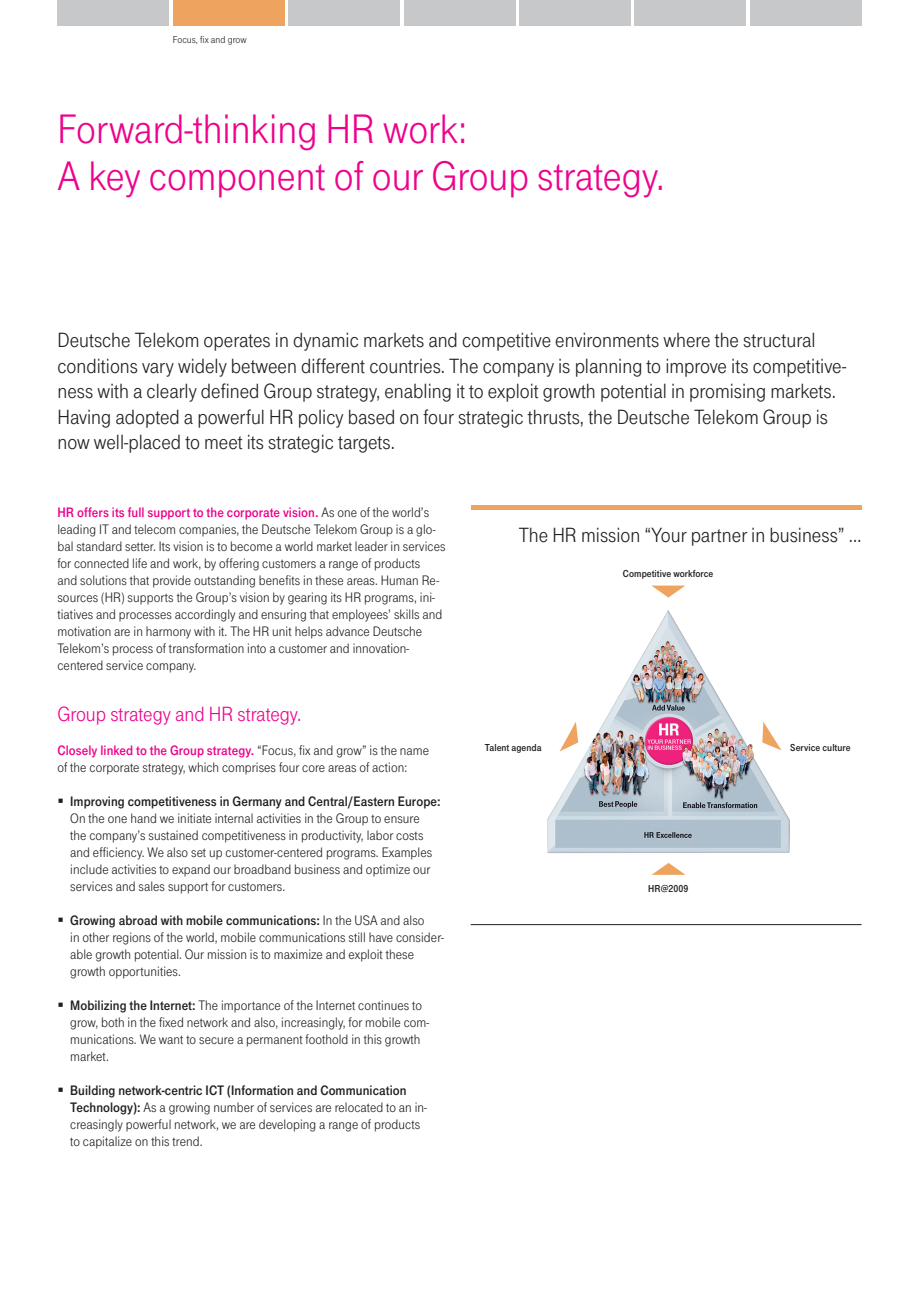
<style>
.page{position:relative;width:919px;height:1289px;background:#fff}
.page>*{position:absolute;margin:0;border:0;box-sizing:border-box;transform-origin:0 0}
.t1{font:42.75px/46.8px "Tele Grotesk Norm";color:#ed028c}
.t2{font:21.3px/25.5px "Tele Grotesk Norm";color:#231f20}
.t3{font:21.3px "Tele Grotesk Norm";color:#ed028c}
.t4{font:14.25px/17px "Tele Grotesk Norm";letter-spacing:.005em;color:#231f20}
.t5{font:14.25px "Tele Grotesk Fett";letter-spacing:.005em;color:#231f20}
.t6{font:14.25px "Tele Grotesk Fett";letter-spacing:.005em;color:#ed028c}
.t7{font:10.5px "Tele Grotesk Fett";letter-spacing:.005em;color:#231f20}
.t8{font:10.5px "Tele Grotesk Norm";letter-spacing:.005em;color:#231f20}
.s1{font-family:"Tele Grotesk Norm";color:#231f20}
.s2{font-family:"Tele Grotesk Norm"}
.s3{font-family:"Tele Grotesk Fett"}
</style>
<div class="page">
<div style="left:173px;top:0;width:111px;height:26px;background:#eea45e"></div>
<div style="left:57px;top:0;width:112px;height:26px;background:#c7c8ca"></div>
<div style="left:288px;top:0;width:111px;height:26px;background:#c7c8ca"></div>
<div style="left:404px;top:0;width:111px;height:26px;background:#c7c8ca"></div>
<div style="left:519px;top:0;width:111px;height:26px;background:#c7c8ca"></div>
<div style="left:634px;top:0;width:112px;height:26px;background:#c7c8ca"></div>
<div style="left:750px;top:0;width:111px;height:26px;background:#c7c8ca"></div>
<hr style="left:470px;top:506px;width:391px;height:4px;background:#eea45e">
<hr style="left:470px;top:924px;width:391px;height:1px;background:#231f20">
<svg style="left:651px;top:585px;width:34px;height:12px"></svg>
<svg style="left:653px;top:863px;width:31px;height:11px"></svg>
<img style="left:547px;top:610px;width:243px;height:243px">
<p class="t8" style="left:173px;top:35px;width:75px">Focus, fix and grow</p>
<h1 class="t1" style="left:57px;top:109px;width:608px">Forward-thinking HR work:<br>A key component of our Group strategy.</h1>
<p class="t2" style="left:57px;top:329px;width:790px">Deutsche Telekom operates in dynamic markets and competitive environments where the structural conditions vary widely between different countries. The company is planning to improve its competitive&shy;ness with a clearly defined Group strategy, enabling it to exploit growth potential in promising markets.<br>Having adopted a powerful HR policy based on four strategic thrusts, the Deutsche Telekom Group is now well-placed to meet its strategic targets.</p>
<p class="t6" style="left:57px;top:507px;width:373px">HR offers its full support to the corporate vision. <span class="s1">As one of the world’s</span></p>
<p class="t4" style="left:57px;top:521px;width:389px">leading IT and telecom companies, the Deutsche Telekom Group is a glo&shy;bal standard setter. Its vision is to become a world market leader in services for connected life and work, by offering customers a range of products<br>and solutions that provide outstanding benefits in these areas. Human Re&shy;sources (HR) supports the Group’s vision by gearing its HR programs, ini&shy;tiatives and processes accordingly and ensuring that employees’ skills and motivation are in harmony with it. The HR unit helps advance Deutsche Telekom’s process of transformation into a customer and innovation&shy;centered service company.</p>
<h2 class="t3" style="left:57px;top:706px;width:245px">Group strategy and HR strategy.</h2>
<p class="t6" style="left:57px;top:745px;width:373px">Closely linked to the Group strategy. <span class="s1">“Focus, fix and grow” is the name</span></p>
<p class="t4" style="left:57px;top:760px;width:351px">of the corporate strategy, which comprises four core areas of action:</p>
<p class="t5" style="left:70px;top:796px;width:372px">Improving competitiveness in Germany and Central/Eastern Europe:</p>
<p class="t4" style="left:70px;top:811px;width:363px">On the one hand we initiate internal activities in the Group to ensure the company’s sustained competitiveness in productivity, labor costs and efficiency. We also set up customer-centered programs. Examples include activities to expand our broadband business and optimize our services and sales support for customers.</p>
<p class="t5" style="left:70px;top:915px;width:356px">Growing abroad with mobile communications: <span class="s2">In the USA and also</span></p>
<p class="t4" style="left:70px;top:930px;width:375px">in other regions of the world, mobile communications still have consider&shy;able growth potential. Our mission is to maximize and exploit these growth opportunities.</p>
<p class="t4" style="left:70px;top:998px;width:360px"><span class="s3">Mobilizing the Internet:</span> The importance of the Internet continues to grow, both in the fixed network and also, increasingly, for mobile com&shy;munications. We want to secure a permanent foothold in this growth market.</p>
<p class="t5" style="left:70px;top:1085px;width:338px">Building network-centric ICT (Information and Communication</p>
<p class="t4" style="left:70px;top:1100px;width:358px"><span class="s3">Technology):</span> As a growing number of services are relocated to an in&shy;creasingly powerful network, we are developing a range of products to capitalize on this trend.</p>
<h2 class="t2" style="left:519px;top:524px;width:344px">The HR mission “Your partner in business” …</h2>
<p class="t7" style="left:623px;top:570px;width:92px">Competitive workforce</p>
<p class="t7" style="left:485px;top:744px;width:58px">Talent agenda</p>
<p class="t7" style="left:648px;top:884px;width:42px">HR@2009</p>
<p class="t7" style="left:790px;top:744px;width:62px">Service culture</p>
</div>
